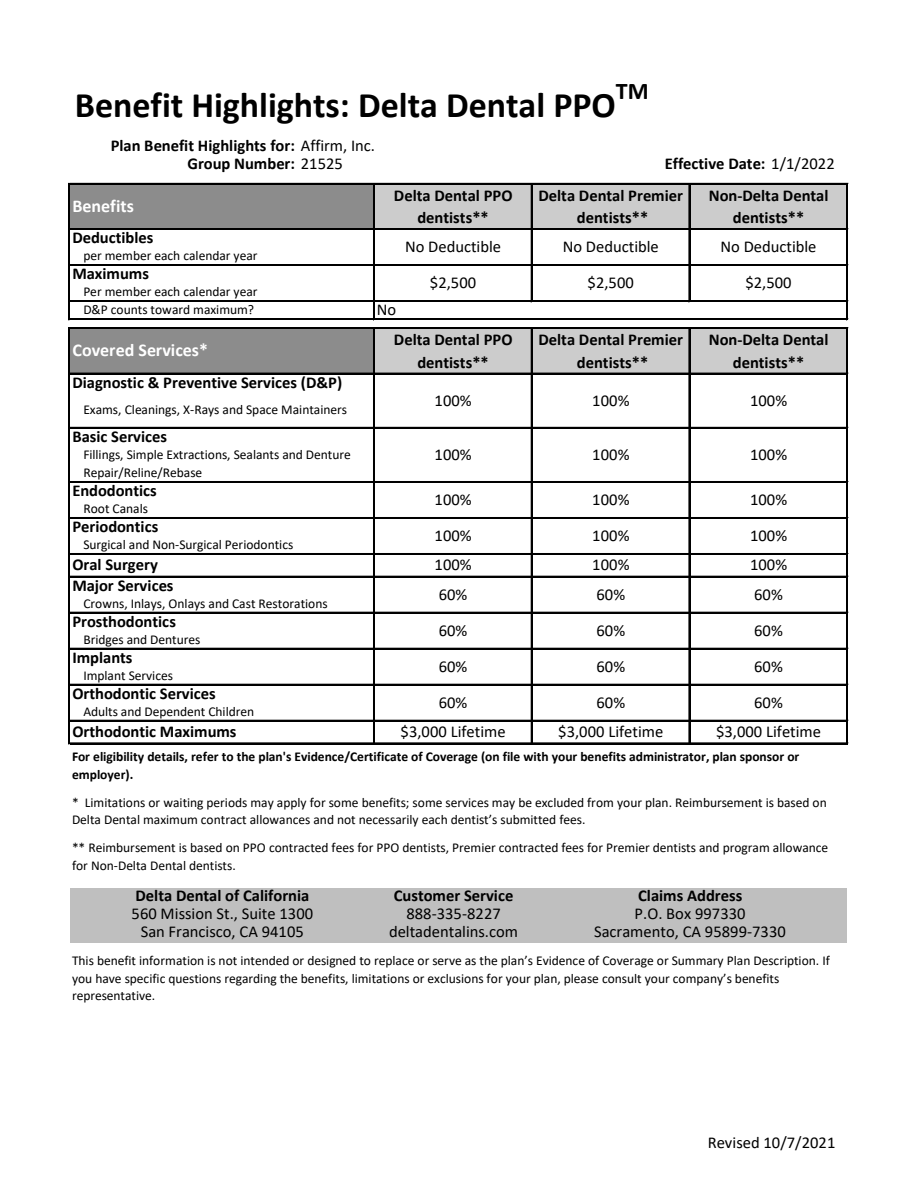
<style>
.page{position:relative;width:918px;height:1188px;background:#fff}
.page>*{position:absolute;margin:0;border:0;box-sizing:border-box;transform-origin:0 0}
.t1{font:700 36px "Calibri";color:#000}
.t2{font:700 24px "Calibri";color:#000}
.t3{font:700 18px "Calibri";color:#fff}
.t4{font:700 16.5px "Calibri";color:#000}
.t5{font:16.5px "Calibri";color:#000}
.t6{font:13.5px/17.9px "Calibri";color:#000}
.t7{font:700 13.5px/17.9px "Calibri";color:#000}
.s1{font-weight:400}
</style>
<div class="page">
<div style="left:70px;top:184px;width:304px;height:46px;background:#8c8c8c"></div>
<div style="left:374px;top:184px;width:473px;height:46px;background:#ccc"></div>
<div style="left:70px;top:328px;width:304px;height:46px;background:#8c8c8c"></div>
<div style="left:374px;top:328px;width:473px;height:46px;background:#ccc"></div>
<div style="left:70px;top:889px;width:777px;height:54px;background:#bfbfbf"></div>
<hr style="left:69px;top:183px;width:1px;height:137px;background:#000">
<hr style="left:373px;top:185px;width:2px;height:135px;background:#000">
<hr style="left:531px;top:185px;width:2px;height:117px;background:#000">
<hr style="left:689px;top:185px;width:1px;height:117px;background:#000">
<hr style="left:846px;top:185px;width:1px;height:135px;background:#000">
<hr style="left:847px;top:185px;width:1px;height:135px;background:#000">
<hr style="left:69px;top:328px;width:1px;height:416px;background:#000">
<hr style="left:373px;top:329px;width:2px;height:415px;background:#000">
<hr style="left:531px;top:329px;width:2px;height:415px;background:#000">
<hr style="left:689px;top:329px;width:1px;height:415px;background:#000">
<hr style="left:846px;top:329px;width:1px;height:415px;background:#000">
<hr style="left:847px;top:329px;width:1px;height:415px;background:#000">
<hr style="left:70px;top:183px;width:778px;height:2px;background:#000">
<hr style="left:70px;top:228px;width:778px;height:1px;background:#000">
<hr style="left:70px;top:229px;width:778px;height:1px;background:#000">
<hr style="left:70px;top:264px;width:778px;height:1px;background:#000">
<hr style="left:70px;top:265px;width:778px;height:1px;background:#000">
<hr style="left:70px;top:300px;width:778px;height:1px;background:#000">
<hr style="left:70px;top:301px;width:778px;height:1px;background:#000">
<hr style="left:70px;top:318px;width:778px;height:1px;background:#000">
<hr style="left:70px;top:319px;width:778px;height:1px;background:#000">
<hr style="left:70px;top:327px;width:778px;height:1px;background:#000">
<hr style="left:70px;top:328px;width:778px;height:1px;background:#000">
<hr style="left:70px;top:373px;width:778px;height:1px;background:#000">
<hr style="left:70px;top:427px;width:778px;height:2px;background:#000">
<hr style="left:70px;top:481px;width:778px;height:2px;background:#000">
<hr style="left:70px;top:517px;width:778px;height:2px;background:#000">
<hr style="left:70px;top:553px;width:778px;height:2px;background:#000">
<hr style="left:70px;top:576px;width:778px;height:2px;background:#000">
<hr style="left:70px;top:612px;width:778px;height:2px;background:#000">
<hr style="left:70px;top:648px;width:778px;height:2px;background:#000">
<hr style="left:70px;top:684px;width:778px;height:2px;background:#000">
<hr style="left:70px;top:720px;width:778px;height:2px;background:#000">
<hr style="left:70px;top:743px;width:778px;height:1px;background:#000">
<p class="t2" style="left:616px;top:81px;width:34px">TM</p>
<p class="t1" style="left:75px;top:90px;width:543px">Benefit Highlights: Delta Dental PPO</p>
<p class="t4" style="left:111px;top:139px;width:266px">Plan Benefit Highlights for: <span class="s1">Affirm, Inc.</span></p>
<p class="t4" style="left:187px;top:157px;width:157px">Group Number: <span class="s1">21525</span></p>
<p class="t4" style="left:665px;top:157px;width:172px">Effective Date: <span class="s1">1/1/2022</span></p>
<p class="t3" style="left:73px;top:199px;width:63px">Benefits</p>
<p class="t4" style="left:72px;top:231px;width:83px">Deductibles</p>
<p class="t6" style="left:83px;top:248px;width:176px">per member each calendar year</p>
<p class="t4" style="left:72px;top:267px;width:78px">Maximums</p>
<p class="t6" style="left:83px;top:284px;width:176px">Per member each calendar year</p>
<p class="t4" style="left:394px;top:189px;width:120px">Delta Dental PPO</p>
<p class="t4" style="left:538px;top:189px;width:146px">Delta Dental Premier</p>
<p class="t4" style="left:709px;top:189px;width:121px">Non-Delta Dental</p>
<p class="t4" style="left:417px;top:211px;width:73px">dentists**</p>
<p class="t4" style="left:577px;top:211px;width:73px">dentists**</p>
<p class="t4" style="left:733px;top:211px;width:73px">dentists**</p>
<p class="t5" style="left:405px;top:240px;width:98px">No Deductible</p>
<p class="t5" style="left:563px;top:240px;width:98px">No Deductible</p>
<p class="t5" style="left:721px;top:240px;width:98px">No Deductible</p>
<p class="t5" style="left:430px;top:276px;width:48px">$2,500</p>
<p class="t5" style="left:588px;top:276px;width:48px">$2,500</p>
<p class="t5" style="left:745px;top:276px;width:48px">$2,500</p>
<p class="t6" style="left:83px;top:302px;width:172px">D&amp;P counts toward maximum?</p>
<p class="t5" style="left:377px;top:303px;width:21px">No</p>
<p class="t3" style="left:73px;top:343px;width:137px">Covered Services*</p>
<p class="t4" style="left:394px;top:333px;width:120px">Delta Dental PPO</p>
<p class="t4" style="left:538px;top:333px;width:146px">Delta Dental Premier</p>
<p class="t4" style="left:709px;top:333px;width:121px">Non-Delta Dental</p>
<p class="t4" style="left:417px;top:355px;width:73px">dentists**</p>
<p class="t4" style="left:577px;top:355px;width:73px">dentists**</p>
<p class="t4" style="left:733px;top:355px;width:73px">dentists**</p>
<p class="t4" style="left:72px;top:375px;width:271px">Diagnostic &amp; Preventive Services (D&amp;P)</p>
<p class="t5" style="left:435px;top:393px;width:39px">100%</p>
<p class="t5" style="left:592px;top:393px;width:39px">100%</p>
<p class="t5" style="left:750px;top:393px;width:39px">100%</p>
<p class="t6" style="left:83px;top:401px;width:265px">Exams, Cleanings, X-Rays and Space Maintainers</p>
<p class="t4" style="left:72px;top:430px;width:96px">Basic Services</p>
<p class="t6" style="left:83px;top:447px;width:269px">Fillings, Simple Extractions, Sealants and Denture</p>
<p class="t5" style="left:435px;top:448px;width:39px">100%</p>
<p class="t5" style="left:592px;top:448px;width:39px">100%</p>
<p class="t5" style="left:750px;top:448px;width:39px">100%</p>
<p class="t6" style="left:83px;top:465px;width:120px">Repair/Reline/Rebase</p>
<p class="t4" style="left:72px;top:484px;width:86px">Endodontics</p>
<p class="t6" style="left:83px;top:501px;width:66px">Root Canals</p>
<p class="t4" style="left:72px;top:520px;width:87px">Periodontics</p>
<p class="t6" style="left:83px;top:537px;width:212px">Surgical and Non-Surgical Periodontics</p>
<p class="t5" style="left:435px;top:493px;width:39px">100%</p>
<p class="t5" style="left:592px;top:493px;width:39px">100%</p>
<p class="t5" style="left:750px;top:493px;width:39px">100%</p>
<p class="t5" style="left:435px;top:529px;width:39px">100%</p>
<p class="t5" style="left:592px;top:529px;width:39px">100%</p>
<p class="t5" style="left:750px;top:529px;width:39px">100%</p>
<p class="t4" style="left:72px;top:558px;width:87px">Oral Surgery</p>
<p class="t5" style="left:435px;top:558px;width:39px">100%</p>
<p class="t5" style="left:592px;top:558px;width:39px">100%</p>
<p class="t5" style="left:750px;top:558px;width:39px">100%</p>
<p class="t4" style="left:72px;top:578px;width:103px">Major Services</p>
<p class="t6" style="left:83px;top:595px;width:246px">Crowns, Inlays, Onlays and Cast Restorations</p>
<p class="t4" style="left:72px;top:614px;width:105px">Prosthodontics</p>
<p class="t6" style="left:83px;top:631px;width:119px">Bridges and Dentures</p>
<p class="t4" style="left:72px;top:650px;width:62px">Implants</p>
<p class="t6" style="left:83px;top:667px;width:91px">Implant Services</p>
<p class="t4" style="left:72px;top:686px;width:145px">Orthodontic Services</p>
<p class="t6" style="left:83px;top:703px;width:172px">Adults and Dependent Children</p>
<p class="t5" style="left:439px;top:587px;width:30px">60%</p>
<p class="t5" style="left:596px;top:587px;width:30px">60%</p>
<p class="t5" style="left:754px;top:587px;width:30px">60%</p>
<p class="t5" style="left:439px;top:623px;width:30px">60%</p>
<p class="t5" style="left:596px;top:623px;width:30px">60%</p>
<p class="t5" style="left:754px;top:623px;width:30px">60%</p>
<p class="t5" style="left:439px;top:659px;width:30px">60%</p>
<p class="t5" style="left:596px;top:659px;width:30px">60%</p>
<p class="t5" style="left:754px;top:659px;width:30px">60%</p>
<p class="t5" style="left:439px;top:695px;width:30px">60%</p>
<p class="t5" style="left:596px;top:695px;width:30px">60%</p>
<p class="t5" style="left:754px;top:695px;width:30px">60%</p>
<p class="t4" style="left:72px;top:725px;width:166px">Orthodontic Maximums</p>
<p class="t5" style="left:401px;top:725px;width:107px">$3,000 Lifetime</p>
<p class="t5" style="left:558px;top:725px;width:107px">$3,000 Lifetime</p>
<p class="t5" style="left:716px;top:725px;width:107px">$3,000 Lifetime</p>
<p class="t7" style="left:72px;top:749px;width:729px">For eligibility details, refer to the plan's Evidence/Certificate of Coverage (on file with your benefits administrator, plan sponsor or employer).</p>
<p class="t6" style="left:72px;top:794px;width:756px">* Limitations or waiting periods may apply for some benefits; some services may be excluded from your plan. Reimbursement is based on<br>Delta Dental maximum contract allowances and not necessarily each dentist’s submitted fees.</p>
<p class="t6" style="left:72px;top:840px;width:758px">** Reimbursement is based on PPO contracted fees for PPO dentists, Premier contracted fees for Premier dentists and program allowance for Non-Delta Dental dentists.</p>
<p class="t4" style="left:136px;top:888px;width:175px">Delta Dental of California</p>
<p class="t4" style="left:394px;top:888px;width:121px">Customer Service</p>
<p class="t4" style="left:638px;top:888px;width:106px">Claims Address</p>
<p class="t5" style="left:132px;top:906px;width:183px">560 Mission St., Suite 1300</p>
<p class="t5" style="left:406px;top:906px;width:96px">888-335-8227</p>
<p class="t5" style="left:635px;top:906px;width:113px">P.O. Box 997330</p>
<p class="t5" style="left:141px;top:924px;width:165px">San Francisco, CA 94105</p>
<p class="t5" style="left:389px;top:924px;width:131px">deltadentalins.com</p>
<p class="t5" style="left:594px;top:924px;width:193px">Sacramento, CA 95899-7330</p>
<p class="t6" style="left:72px;top:952px;width:759px">This benefit information is not intended or designed to replace or serve as the plan’s Evidence of Coverage or Summary Plan Description. If you have specific questions regarding the benefits, limitations or exclusions for your plan, please consult your company’s benefits representative.</p>
<p class="t5" style="left:708px;top:1136px;width:129px">Revised 10/7/2021</p>
</div>
